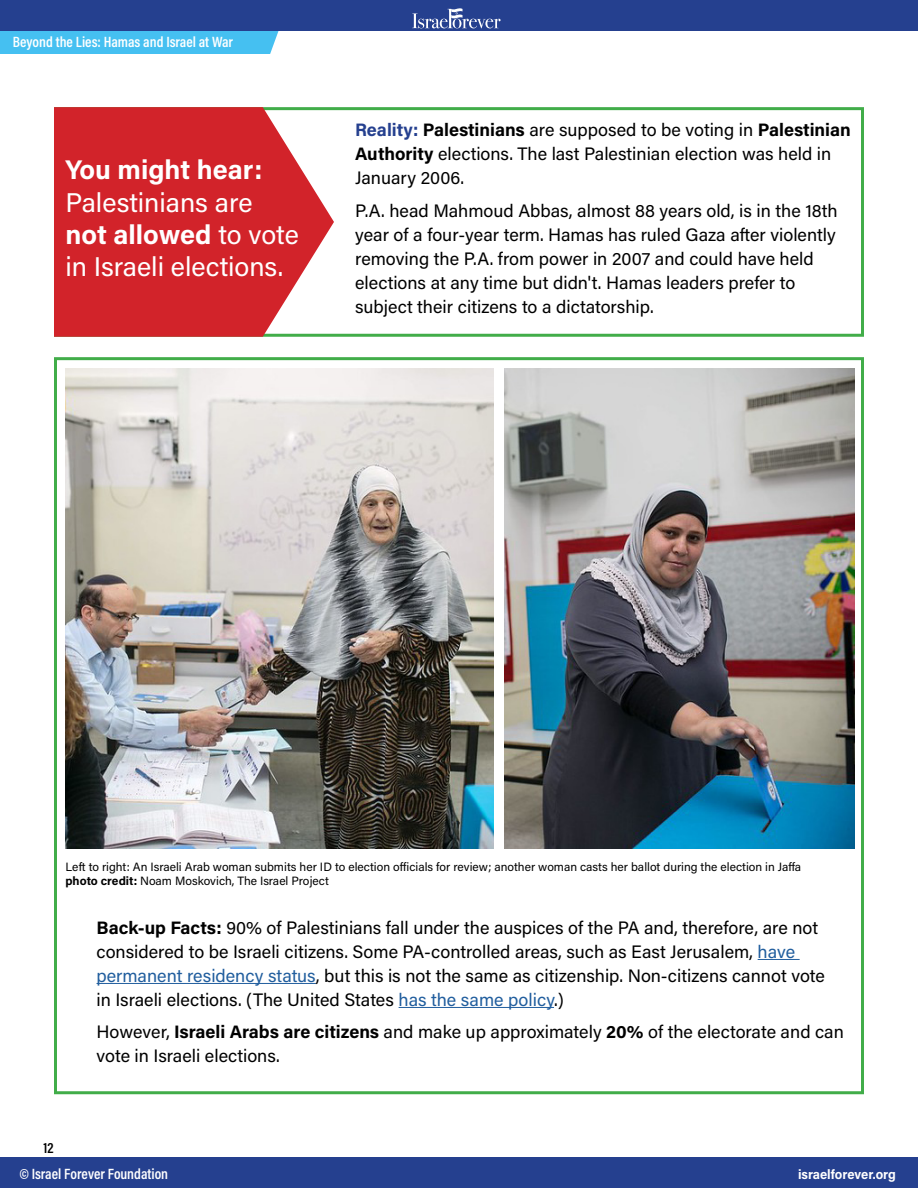
<style>
.page{position:relative;width:918px;height:1188px;background:#fff}
.page>*{position:absolute;margin:0;border:0;box-sizing:border-box;transform-origin:0 0}
.Paragraph_Style_1{font:27px/32.4px "Acumin Pro";color:#fff}
.Paragraph_Style_1-2{font:18px/24px "Acumin Pro";color:#000}
.t1{font:600 15px "Acumin Pro Cond";color:#fff}
.t2{font:15px "Acumin Variable Concept";color:#000}
.t3{font:700 13.5px "Acumin Pro Semi Cond";color:#fff}
.Paragraph_Style_1-3{font:12px "Acumin Pro";color:#000}
.s1{font-weight:700}
.s2{font-weight:700;color:#25408f}
.s3{color:#215e9e}
</style>
<div class="page">
<div style="left:0;top:31px;width:279px;height:23px;background:#45c0f1"></div>
<div style="left:0;top:0;width:918px;height:31px;background:#25408f"></div>
<div style="left:0;top:1157px;width:918px;height:31px;background:#25408f"></div>
<svg style="left:412px;top:8px;width:89px;height:20px"></svg>
<div style="left:54px;top:357px;width:810px;height:737px;border:3px solid #41ad49"></div>
<div style="left:54px;top:107px;width:810px;height:230px;border:3px solid #41ad49"></div>
<svg style="left:54px;top:107px;width:280px;height:230px;background:#d53b41"></svg>
<img style="left:504px;top:368px;width:350px;height:480px">
<img style="left:65px;top:368px;width:428px;height:480px">
<hr style="left:758px;top:959px;width:42px;height:1px;background:#215e9e">
<hr style="left:97px;top:983px;width:219px;height:1px;background:#215e9e">
<hr style="left:399px;top:1007px;width:155px;height:1px;background:#215e9e">
<p class="t1" style="left:13px;top:32px;width:222px">Beyond the Lies: Hamas and Israel at War</p>
<p class="Paragraph_Style_1" style="left:65px;top:152px;width:235px"><span class="s1">You might hear:<br></span>Palestinians are <span class="s1">not allowed</span> to vote in Israeli elections.</p>
<p class="Paragraph_Style_1-2" style="left:355px;top:117px;width:497px"><span class="s2">Reality:</span> <span class="s1">Palestinians</span> are supposed to be voting in <span class="s1">Palestinian<br>Authority</span> elections. The last Palestinian election was held in<br>January 2006.</p>
<p class="Paragraph_Style_1-2" style="left:355px;top:198px;width:484px">P.A. head Mahmoud Abbas, almost 88 years old, is in the 18th year of a four-year term. Hamas has ruled Gaza after violently removing the P.A. from power in 2007 and could have held elections at any time but didn't. Hamas leaders prefer to subject their citizens to a dictatorship.</p>
<p class="Paragraph_Style_1-3" style="left:65px;top:859px;width:737px">Left to right: An Israeli Arab woman submits her ID to election officials for review; another woman casts her ballot during the election in Jaffa</p>
<p class="Paragraph_Style_1-3" style="left:65px;top:873px;width:265px"><span class="s1">photo credit:</span> Noam Moskovich, The Israel Project</p>
<p class="Paragraph_Style_1-2" style="left:97px;top:915px;width:730px"><span class="s1">Back-up Facts:</span> 90% of Palestinians fall under the auspices of the PA and, therefore, are not considered to be Israeli citizens. Some PA-controlled areas, such as East Jerusalem, <span class="s3">have permanent residency status</span>, but this is not the same as citizenship. Non-citizens cannot vote in Israeli elections. (The United States <span class="s3">has the same policy</span>.)</p>
<p class="Paragraph_Style_1-2" style="left:97px;top:1019px;width:749px">However, <span class="s1">Israeli Arabs are citizens</span> and make up approximately <span class="s1">20%</span> of the electorate and can vote in Israeli elections.</p>
<p class="t2" style="left:44px;top:1137px;width:12px">12</p>
<p class="t1" style="left:19px;top:1164px;width:150px">© Israel Forever Foundation</p>
<p class="t3" style="left:798px;top:1164px;width:99px">israelforever.org</p>
</div>
